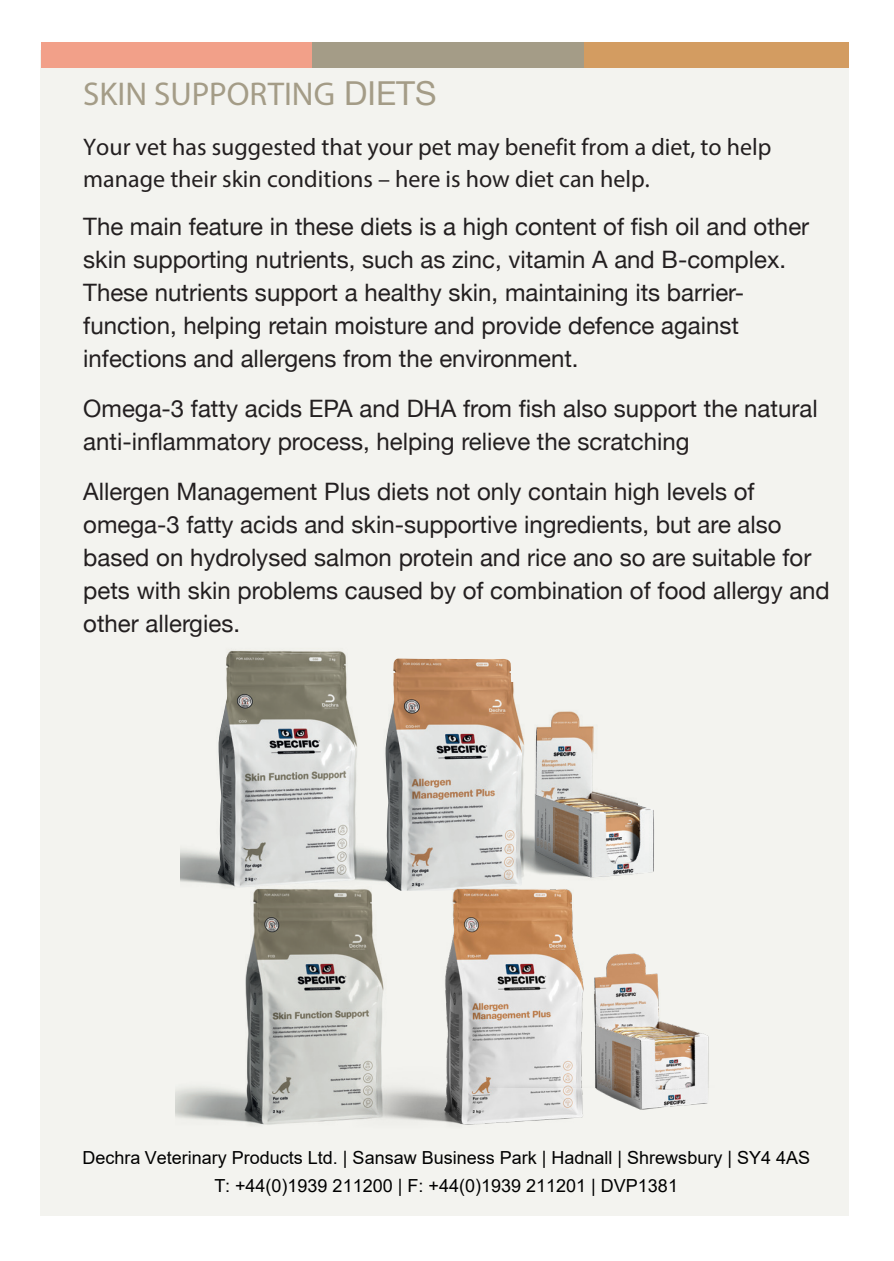
<style>
.page{position:relative;width:894px;height:1261px;background:#fff}
.page>*{position:absolute;margin:0;border:0;box-sizing:border-box;transform-origin:0 0}
.t1{font:33px "Myriad Pro";color:#a49c87}
.t2{font:24px/33px "Helvetica Neue";color:#231f20}
.t3{font:24px/32.1px "Myriad Pro";color:#231f20}
.t4{font:18px/27.9px "Arial";color:#000;text-align:center}
.s1{font-family:"Helvetica Neue"}
.s2{font-style:inherit}
</style>
<div class="page">
<div style="left:41px;top:51px;width:808px;height:1165px;background:#f3f3ef"></div>
<img style="left:175px;top:891px;width:174px;height:234px">
<img style="left:523px;top:711px;width:72px;height:167px">
<div style="left:41px;top:42px;width:271px;height:26px;background:#f2a089"></div>
<div style="left:312px;top:42px;width:272px;height:26px;background:#a49c87"></div>
<div style="left:584px;top:42px;width:265px;height:26px;background:#d39c61"></div>
<img style="left:180px;top:650px;width:180px;height:241px">
<img style="left:217px;top:653px;width:139px;height:234px">
<img style="left:534px;top:713px;width:120px;height:164px">
<img style="left:384px;top:658px;width:139px;height:224px">
<img style="left:349px;top:882px;width:173px;height:239px">
<img style="left:431px;top:884px;width:152px;height:241px">
<img style="left:456px;top:946px;width:128px;height:141px">
<img style="left:594px;top:953px;width:115px;height:157px">
<p class="t1" style="left:83px;top:74px;width:355px">SKIN SUPPORTING <span class="s1">DIETS</span></p>
<p class="t3" style="left:83px;top:131px;width:689px">Your vet has suggested that your pet may benefit from a diet, to help manage their skin conditions – here is how diet can help.</p>
<p class="t2" style="left:83px;top:209px;width:727px">The main feature in these diets is a high content of fish oil and other skin supporting nutrients, such as zinc, vitamin A and B-complex.<br>These nutrients support a healthy skin, maintaining its barrier&shy;function, helping retain moisture and provide defence against infections and allergens from the environment.</p>
<p class="t2" style="left:83px;top:391px;width:735px">Omega-3 fatty acids EPA and DHA from fish also support the natural anti-inflammatory process, helping relieve the scratching</p>
<p class="t2" style="left:83px;top:474px;width:748px">Allergen Management Plus diets not only contain high levels of omega-3 fatty acids and skin-supportive ingredients, but are also based on hydrolysed salmon protein and rice ano so are suitable for pets with skin problems caused by of combination of food allergy and other allergies.</p>
<p class="t4" style="left:82px;top:1144px;width:729px">Dechra Veterinary Products Ltd. | Sansaw Business Park | Hadnall | Shrewsbury | SY4 4AS<br>T: +44(0)1939 211200 | F: +44(0)1939 211201 | DVP138<span class="s2">1</span></p>
</div>
